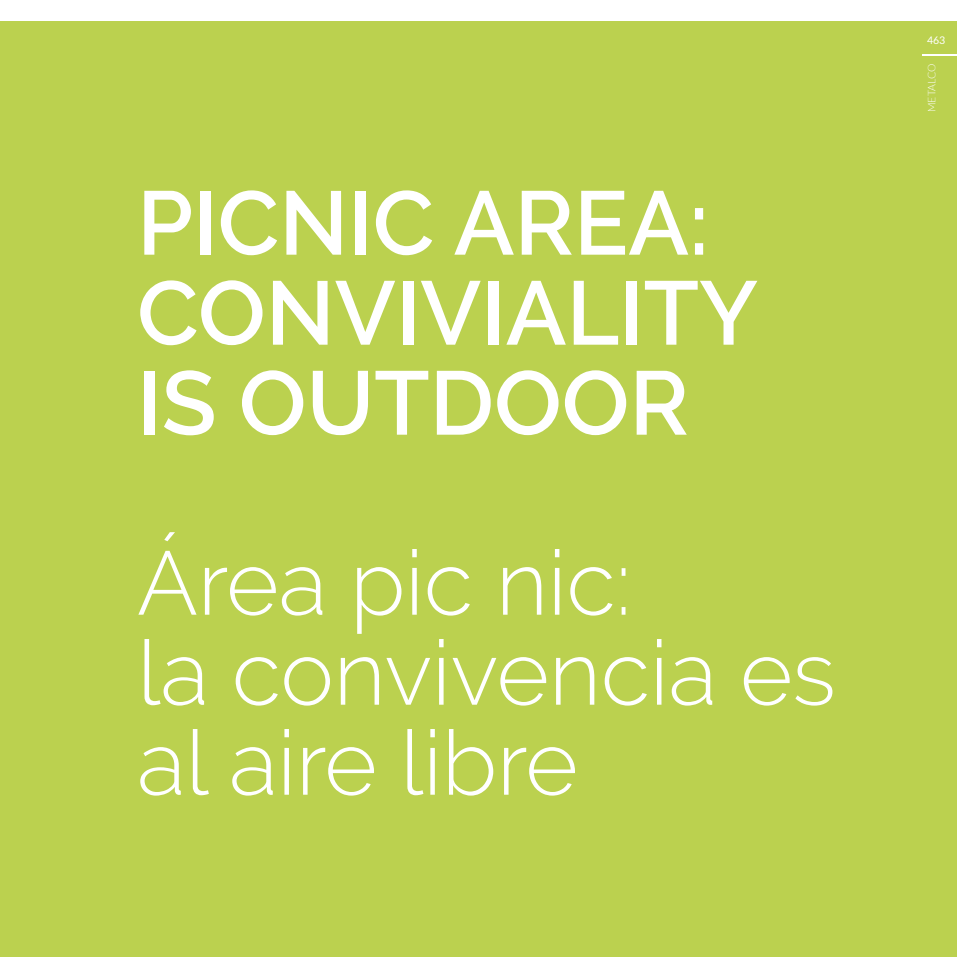
<style>
.page{position:relative;width:978px;height:978px;background:#fff}
.page>*{position:absolute;margin:0;border:0;box-sizing:border-box;transform-origin:0 0}
.t1{font:300 90px/90px "Raleway";color:#fff}
.t2{font:600 90px/90px "Raleway";color:#fff}
.t3{font:300 10.5px "Lato";color:#fff}
.t4{font:10.5px "Lato";color:#fff}
</style>
<div class="page">
<div style="left:0;top:21px;width:957px;height:936px;background:#bbd14f"></div>
<hr style="left:923px;top:54px;width:55px;height:1px;background:#fff">
<p class="t2" style="left:137px;top:178px;width:623px">PICNIC AREA:<br>CONVIVIALITY<br>IS OUTDOOR</p>
<p class="t1" style="left:137px;top:538px;width:700px">Área pic nic:<br>la convivencia es al aire libre</p>
<p class="t4" style="left:927px;top:34px;width:20px">463</p>
<p class="t3" style="left:925px;top:112px;width:50px;rotate:-90deg">METALCO</p>
</div>
